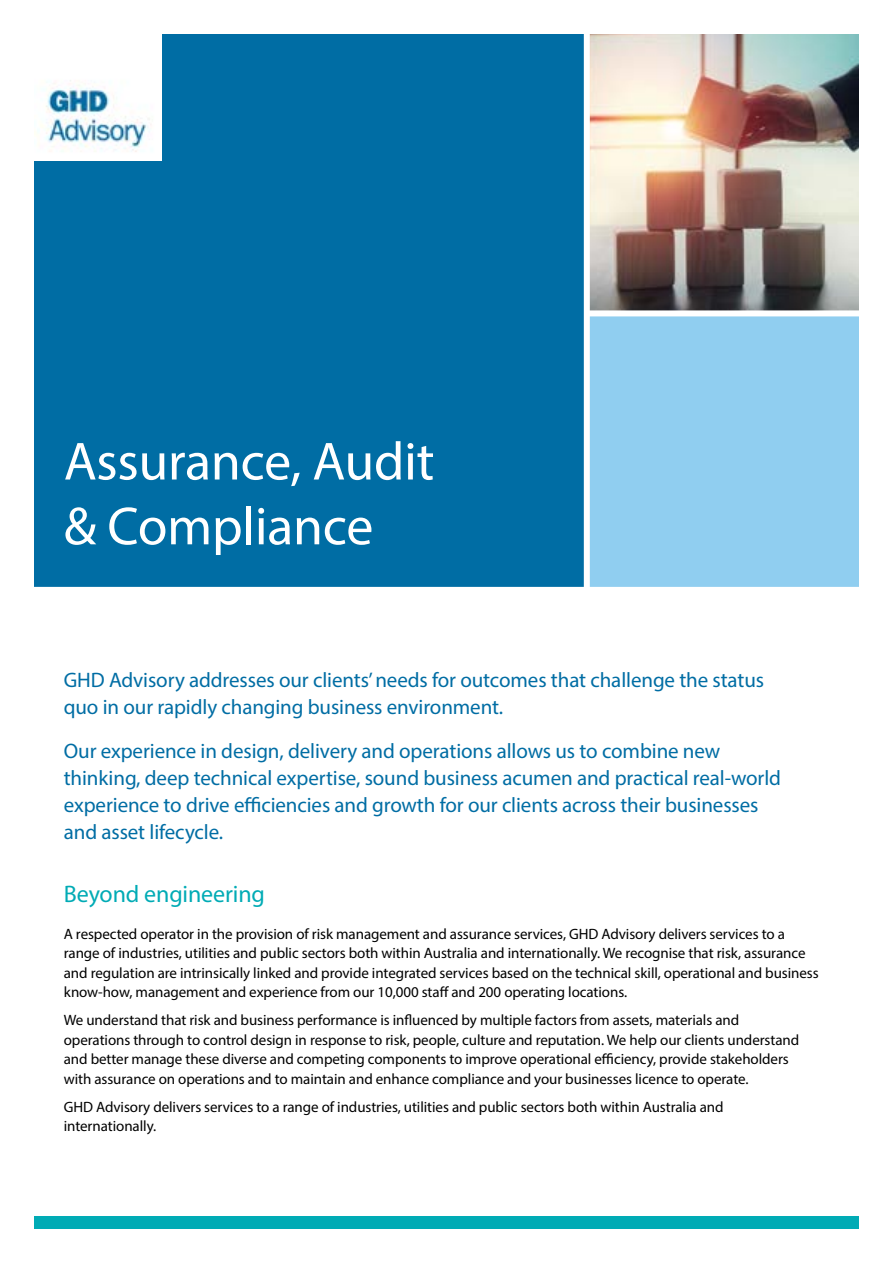
<style>
.page{position:relative;width:893px;height:1263px;background:#fff}
.page>*{position:absolute;margin:0;border:0;box-sizing:border-box;transform-origin:0 0}
.t1{font:54px/64.8px "Myriad Pro";letter-spacing:-.005em;color:#fff}
.t2{font:24px "Myriad Pro";letter-spacing:-.005em;color:#00abb5}
.t3{font:21px/27px "Myriad Pro";letter-spacing:-.005em;color:#006da4}
.t4{font:15px/19.5px "Myriad Pro";letter-spacing:-.005em;color:#000}
</style>
<div class="page">
<div style="left:34px;top:34px;width:553px;height:553px;background:#006da4"></div>
<img style="left:34px;top:34px;width:128px;height:126px">
<div style="left:34px;top:1216px;width:825px;height:13px;background:#00abb5"></div>
<img style="left:590px;top:34px;width:269px;height:276px">
<div style="left:587px;top:313px;width:272px;height:274px;background:#90cef0"></div>
<div style="left:587px;top:310px;width:280px;height:6px;background:#fff"></div>
<div style="left:584px;top:26px;width:6px;height:564px;background:#fff"></div>
<h1 class="t1" style="left:64px;top:428px;width:372px">Assurance, Audit &amp; Compliance</h1>
<h3 class="t3" style="left:64px;top:666px;width:702px">GHD Advisory addresses our clients’ needs for outcomes that challenge the status quo in our rapidly changing business environment.</h3>
<p class="t3" style="left:64px;top:737px;width:719px">Our experience in design, delivery and operations allows us to combine new thinking, deep technical expertise, sound business acumen and practical real-world experience to drive efficiencies and growth for our clients across their businesses and asset lifecycle.</p>
<h2 class="t2" style="left:64px;top:879px;width:203px">Beyond engineering</h2>
<p class="t4" style="left:64px;top:924px;width:756px">A respected operator in the provision of risk management and assurance services, GHD Advisory delivers services to a range of industries, utilities and public sectors both within Australia and internationally. We recognise that risk, assurance and regulation are intrinsically linked and provide integrated services based on the technical skill, operational and business know-how, management and experience from our 10,000 staff and 200 operating locations.</p>
<p class="t4" style="left:64px;top:1010px;width:737px">We understand that risk and business performance is influenced by multiple factors from assets, materials and operations through to control design in response to risk, people, culture and reputation. We help our clients understand and better manage these diverse and competing components to improve operational efficiency, provide stakeholders with assurance on operations and to maintain and enhance compliance and your businesses licence to operate.</p>
<p class="t4" style="left:64px;top:1097px;width:661px">GHD Advisory delivers services to a range of industries, utilities and public sectors both within Australia and internationally.</p>
</div>
